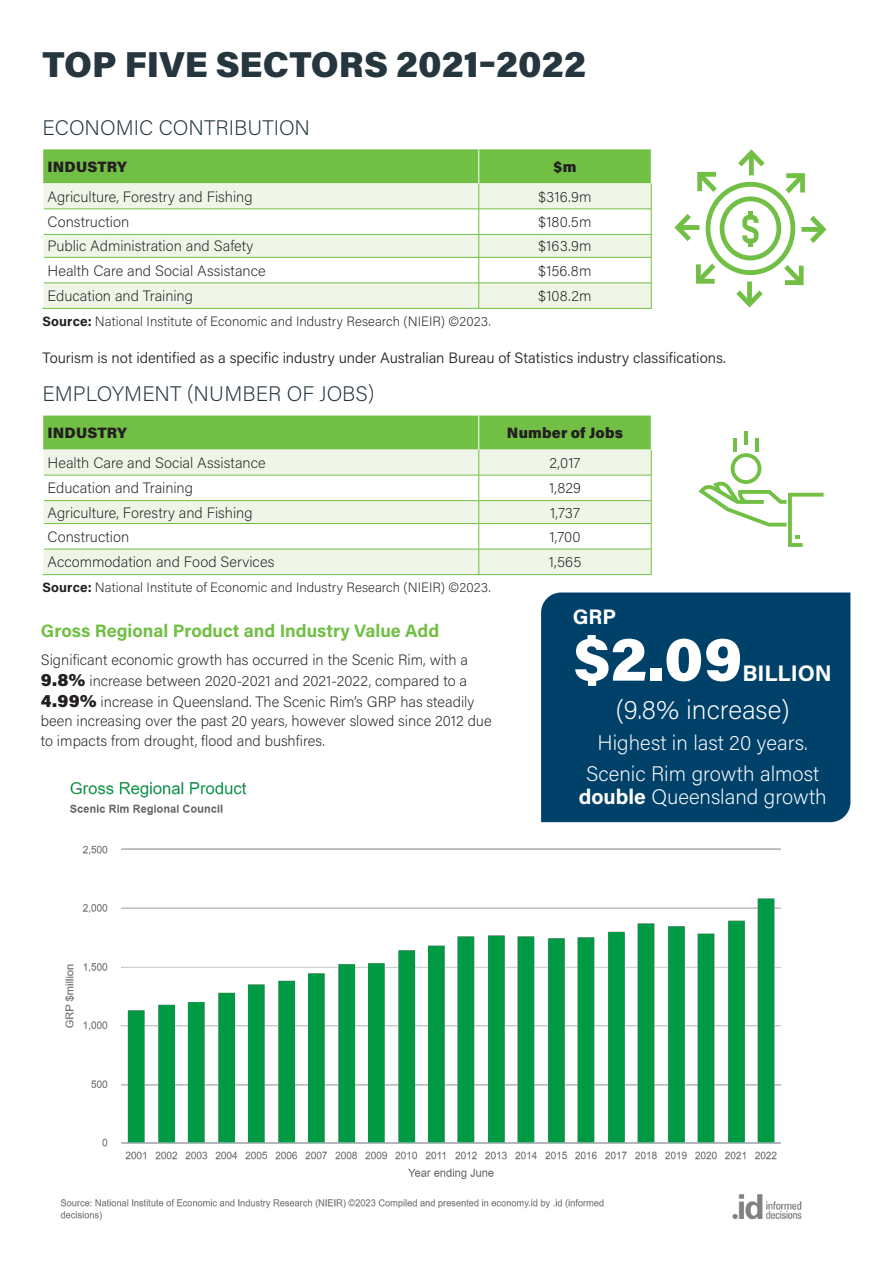
<style>
.page{position:relative;width:893px;height:1263px;background:#fff}
.page>*{position:absolute;margin:0;border:0;box-sizing:border-box;transform-origin:0 0}
.t1{font:900 60px "Acumin Pro";color:#fff}
.t2{font:900 36px "Acumin Pro";color:#25363f}
.t3{font:200 27px "Acumin Pro";color:#fff}
.t4{font:700 22.5px "Acumin Pro";color:#fff}
.t5{font:200 21px/22.5px "Acumin Pro";color:#fff;text-align:center}
.t6{font:200 21px "Acumin Pro";color:#25363f}
.t7{font:700 21px "Acumin Pro";color:#fff}
.t8{font:700 18px "Acumin Pro";color:#71bf44}
.BODY{font:200 15px/21px "Acumin Pro";color:#231f20}
.t9{font:300 15px "Acumin Pro";color:#231f20}
.BODY-2{font:900 15px "Acumin Pro";letter-spacing:.01em;color:#231f20}
.t10{font:200 13.5px "Acumin Pro";letter-spacing:.005em;color:#231f20}
.s1{font-weight:700}
.s2{font-weight:900;font-size:18px}
</style>
<div class="page">
<img style="left:60px;top:782px;width:766px;height:439px">
<svg style="left:43px;top:149px;width:609px;height:159px"></svg>
<hr style="left:43px;top:308px;width:436px;height:1px;background:#71bf44">
<hr style="left:479px;top:308px;width:172px;height:1px;background:#71bf44">
<hr style="left:479px;top:149px;width:1px;height:34px;background:#fff">
<hr style="left:651px;top:149px;width:1px;height:34px;background:#fff">
<svg style="left:43px;top:416px;width:609px;height:158px"></svg>
<hr style="left:43px;top:574px;width:436px;height:1px;background:#71bf44">
<hr style="left:479px;top:574px;width:172px;height:1px;background:#71bf44">
<hr style="left:479px;top:416px;width:1px;height:34px;background:#fff">
<hr style="left:651px;top:416px;width:1px;height:34px;background:#fff">
<hr style="left:755px;top:438px;width:3px;height:14px;background:#71bf44">
<hr style="left:733px;top:438px;width:4px;height:14px;background:#71bf44">
<hr style="left:744px;top:431px;width:3px;height:14px;background:#71bf44">
<svg style="left:699px;top:453px;width:124px;height:94px"></svg>
<div style="left:541px;top:592px;width:309px;height:230px;background:#00416a"></div>
<svg style="left:738px;top:149px;width:27px;height:17px"></svg>
<div style="left:749px;top:155px;width:5px;height:20px;background:#71bf44"></div>
<svg style="left:674px;top:172px;width:152px;height:136px"></svg>
<p class="t2" style="left:43px;top:39px;width:545px">TOP FIVE SECTORS 2021–2022</p>
<p class="t6" style="left:43px;top:113px;width:269px">ECONOMIC CONTRIBUTION</p>
<p class="BODY-2" style="left:48px;top:156px;width:81px">INDUSTRY</p>
<p class="BODY-2" style="left:554px;top:156px;width:24px">$m</p>
<p class="BODY" style="left:48px;top:185px;width:207px">Agriculture, Forestry and Fishing</p>
<p class="BODY" style="left:539px;top:185px;width:54px">$316.9m</p>
<p class="BODY" style="left:48px;top:211px;width:83px">Construction</p>
<p class="BODY" style="left:539px;top:211px;width:54px">$180.5m</p>
<p class="BODY" style="left:48px;top:235px;width:207px">Public Administration and Safety</p>
<p class="BODY" style="left:538px;top:235px;width:55px">$163.9m</p>
<p class="BODY" style="left:48px;top:259px;width:220px">Health Care and Social Assistance</p>
<p class="BODY" style="left:539px;top:259px;width:54px">$156.8m</p>
<p class="BODY" style="left:48px;top:285px;width:147px">Education and Training</p>
<p class="BODY" style="left:539px;top:285px;width:54px">$108.2m</p>
<p class="t10" style="left:43px;top:312px;width:450px"><span class="s1">Source:</span> National Institute of Economic and Industry Research (NIEIR) ©2023.</p>
<p class="t9" style="left:43px;top:348px;width:685px">Tourism is not identified as a specific industry under Australian Bureau of Statistics industry classifications.</p>
<p class="t6" style="left:43px;top:379px;width:333px">EMPLOYMENT (NUMBER OF JOBS)</p>
<p class="BODY-2" style="left:48px;top:422px;width:81px">INDUSTRY</p>
<p class="BODY-2" style="left:507px;top:422px;width:118px">Number of Jobs</p>
<p class="BODY" style="left:48px;top:452px;width:220px">Health Care and Social Assistance</p>
<p class="BODY" style="left:549px;top:452px;width:33px">2,017</p>
<p class="BODY" style="left:48px;top:477px;width:147px">Education and Training</p>
<p class="BODY" style="left:549px;top:477px;width:33px">1,829</p>
<p class="BODY" style="left:48px;top:501px;width:207px">Agriculture, Forestry and Fishing</p>
<p class="BODY" style="left:550px;top:501px;width:32px">1,737</p>
<p class="BODY" style="left:48px;top:525px;width:83px">Construction</p>
<p class="BODY" style="left:549px;top:525px;width:33px">1,700</p>
<p class="BODY" style="left:48px;top:551px;width:228px">Accommodation and Food Services</p>
<p class="BODY" style="left:549px;top:551px;width:34px">1,565</p>
<p class="t10" style="left:43px;top:578px;width:450px"><span class="s1">Source:</span> National Institute of Economic and Industry Research (NIEIR) ©2023.</p>
<p class="t8" style="left:41px;top:618px;width:400px">Gross Regional Product and Industry Value Add</p>
<p class="BODY" style="left:41px;top:649px;width:435px">Significant economic growth has occurred in the Scenic Rim, with a<br><span class="s2">9.8%</span> increase between 2020-2021 and 2021-2022, compared to a<br><span class="s2">4.99%</span> increase in Queensland. The Scenic Rim’s GRP has steadily</p>
<p class="BODY" style="left:41px;top:711px;width:452px;line-height:19.5px">been increasing over the past 20 years, however slowed since 2012 due to impacts from drought, flood and bushfires.</p>
<p class="t7" style="left:573px;top:602px;width:45px">GRP</p>
<p class="t1" style="left:574px;top:617px;width:170px">$2.09</p>
<p class="t4" style="left:742px;top:657px;width:91px">BILLION</p>
<p class="t3" style="left:616px;top:691px;width:175px">(9.8% increase)</p>
<p class="t5" style="left:598px;top:731px;width:212px">Highest in last 20 years.</p>
<p class="t5" style="left:579px;top:762px;width:249px">Scenic Rim growth almost <span class="s1">double</span> Queensland growth</p>
</div>
